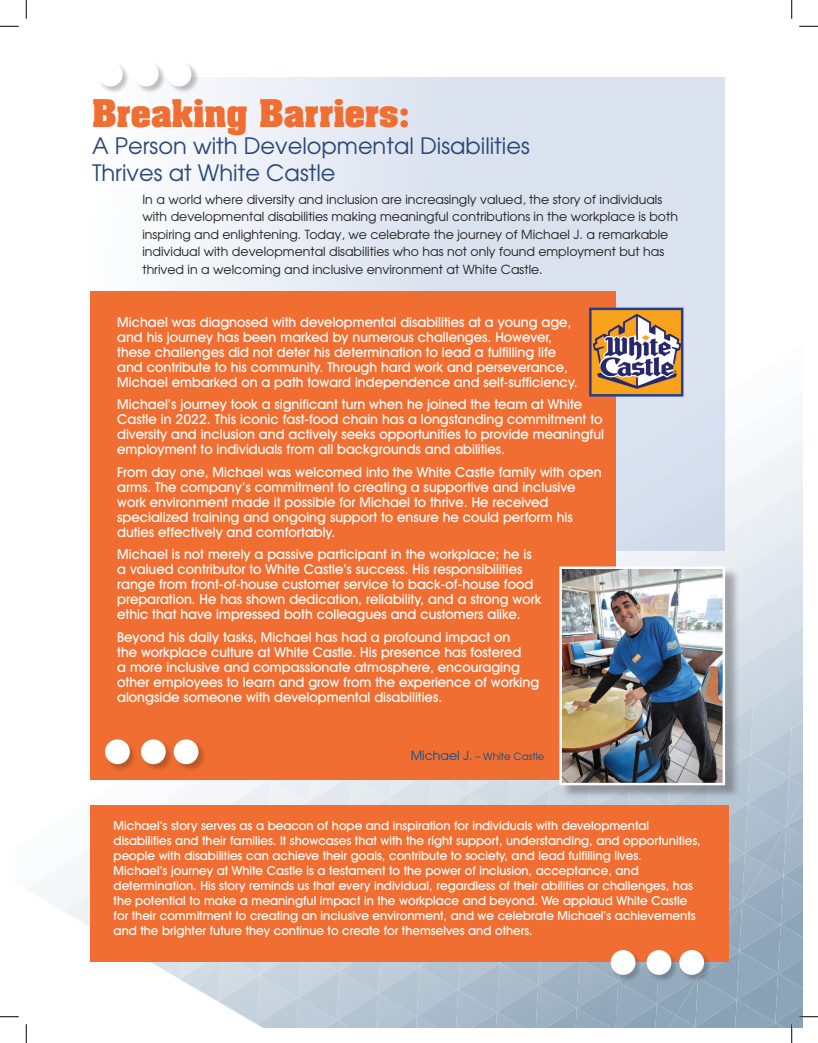
<style>
.page{position:relative;width:818px;height:1043px;background:#fff}
.page>*{position:absolute;margin:0;border:0;box-sizing:border-box;transform-origin:0 0}
.t1{font:700 32.5px "Aardvark";color:#f06e31}
.t2{font:22.5px "Avalon";color:#294877}
.t3{font:500 13.75px/15px "Avant Garde IT Cby BT";color:#fff}
.t4{font:500 12.5px/15px "Avant Garde IT Cby BT";color:#fff}
.t5{font:12.5px/17.5px "Avant Garde";color:#231f20}
.t6{font:10px "Avant Garde";color:#005595}
.s1{font-size:12.5px}
</style>
<div class="page">
<div style="left:88px;top:77px;width:636px;height:473px;background:linear-gradient(to right,#f8f9fc,#d0dbeb)"></div>
<div style="left:90px;top:291px;width:526px;height:488px;background:#f06e31"></div>
<div style="left:90px;top:805px;width:638px;height:156px;background:#f06e31"></div>
<div style="left:105px;top:739px;width:101px;height:33px;background:#231f20;opacity:.27"></div>
<div style="left:105px;top:739px;width:25px;height:25px;background:#fff;border-radius:50%"></div>
<div style="left:98px;top:62px;width:101px;height:32px;background:#231f20;opacity:.27"></div>
<div style="left:98px;top:62px;width:25px;height:24px;background:#fff;border-radius:50%"></div>
<div style="left:134px;top:62px;width:25px;height:24px;background:#fff;border-radius:50%"></div>
<div style="left:167px;top:62px;width:24px;height:24px;background:#fff;border-radius:50%"></div>
<img style="left:592px;top:311px;width:88px;height:82px">
<div style="left:589px;top:308px;width:94px;height:88px;border:2px solid #253f8e"></div>
<svg style="left:0;top:25px;width:19px;height:2px"></svg>
<svg style="left:799px;top:25px;width:19px;height:2px"></svg>
<svg style="left:0;top:1016px;width:19px;height:1px"></svg>
<svg style="left:25px;top:0;width:2px;height:19px"></svg>
<svg style="left:25px;top:1024px;width:2px;height:18px"></svg>
<svg style="left:791px;top:0;width:1px;height:19px"></svg>
<svg style="left:141px;top:505px;width:677px;height:537px"></svg>
<p class="t1" style="left:92px;top:89px;width:319px">Breaking Barriers:</p>
<p class="t2" style="left:92px;top:131px;width:439px">A Person with Developmental Disabilities</p>
<p class="t2" style="left:92px;top:158px;width:245px">Thrives at White Castle</p>
<p class="t5" style="left:142px;top:190px;width:537px">In a world where diversity and inclusion are increasingly valued, the story of individuals with developmental disabilities making meaningful contributions in the workplace is both inspiring and enlightening. Today, we celebrate the journey of Michael J. a remarkable individual with developmental disabilities who has not only found employment but has thrived in a welcoming and inclusive environment at White Castle.</p>
<p class="t3" style="left:117px;top:314px;width:456px">Michael was diagnosed with developmental disabilities at a young age,</p>
<p class="t3" style="left:117px;top:329px;width:436px">and his journey has been marked by numerous challenges. However,</p>
<p class="t3" style="left:117px;top:344px;width:440px">these challenges did not deter his determination to lead a fulfilling life</p>
<p class="t3" style="left:117px;top:359px;width:452px">and contribute to his community. Through hard work and perseverance,</p>
<p class="t3" style="left:117px;top:374px;width:462px">Michael embarked on a path toward independence and self-sufficiency.</p>
<p class="t3" style="left:117px;top:397px;width:488px">Michael’s journey took a significant turn when he joined the team at White Castle in 2022. This iconic fast-food chain has a longstanding commitment to diversity and inclusion and actively seeks opportunities to provide meaningful employment to individuals from all backgrounds and abilities.</p>
<p class="t3" style="left:117px;top:464px;width:486px">From day one, Michael was welcomed into the White Castle family with open arms. The company’s commitment to creating a supportive and inclusive work environment made it possible for Michael to thrive. He received specialized training and ongoing support to ensure he could perform his duties effectively and comfortably.</p>
<p class="t3" style="left:117px;top:547px;width:425px">Michael is not merely a passive participant in the workplace; he is a valued contributor to White Castle’s success. His responsibilities range from front-of-house customer service to back-of-house food preparation. He has shown dedication, reliability, and a strong work ethic that have impressed both colleagues and customers alike.</p>
<p class="t3" style="left:117px;top:629px;width:423px">Beyond his daily tasks, Michael has had a profound impact on<br>the workplace culture at White Castle. His presence has fostered<br>a more inclusive and compassionate atmosphere, encouraging other employees to learn and grow from the experience of working alongside someone with developmental disabilities.</p>
<p class="t6" style="left:411px;top:750px;width:135px"><span class="s1">Michael J.</span> – White Castle</p>
<p class="t4" style="left:114px;top:818px;width:588px">Michael’s story serves as a beacon of hope and inspiration for individuals with developmental disabilities and their families. It showcases that with the right support, understanding, and opportunities, people with disabilities can achieve their goals, contribute to society, and lead fulfilling lives.</p>
<p class="t4" style="left:114px;top:863px;width:583px">Michael’s journey at White Castle is a testament to the power of inclusion, acceptance, and determination. His story reminds us that every individual, regardless of their abilities or challenges, has the potential to make a meaningful impact in the workplace and beyond. We applaud White Castle for their commitment to creating an inclusive environment, and we celebrate Michael’s achievements and the brighter future they continue to create for themselves and others.</p>
</div>
